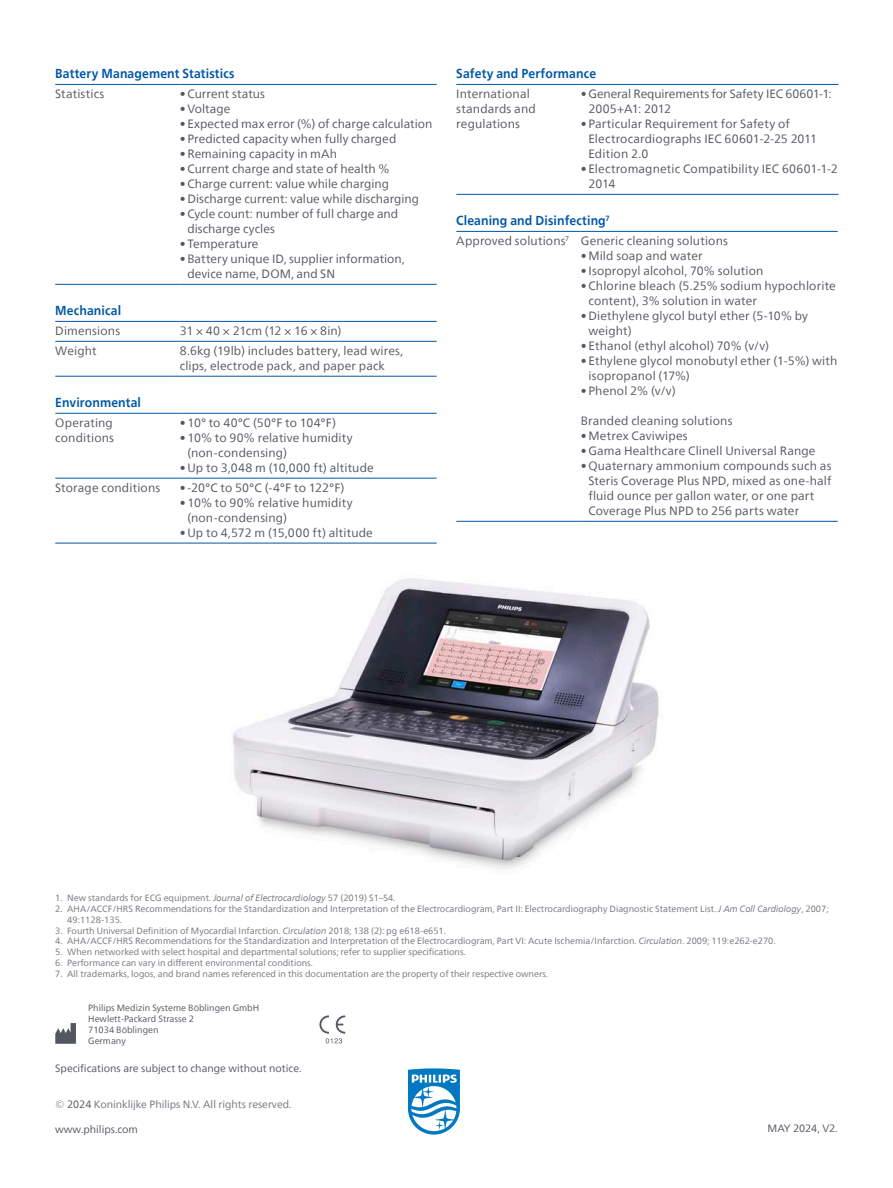
<style>
.page{position:relative;width:893px;height:1188px;background:#fff}
.page>*{position:absolute;margin:0;border:0;box-sizing:border-box;transform-origin:0 0}
._02_Body_Heading{font:700 12.9px "Neue Frutiger World";letter-spacing:.01em;color:#0157a7;scale:.93 1}
._01_Body_Copy{font:12px/15px "Neue Frutiger World";letter-spacing:.01em;color:#52575f}
._01_Body_Copy-2{font:12px "Neue Frutiger World";letter-spacing:-.025em;color:#52575f}
.t1{font:10.5px "Neue Frutiger World";color:#52575f}
.t2{font:10.5px "Neue Frutiger World";color:#72757c}
.t3{font:9px/10.8px "Neue Frutiger World";color:#72757c}
.t4{font:9px "Neue Frutiger World";color:#52575f}
.s1{font-style:italic}
.s2{color:#52575f}
</style>
<div class="page">
<img style="left:233px;top:578px;width:426px;height:291px">
<hr style="left:55px;top:84px;width:125px;height:1px;background:#0157a7">
<hr style="left:55px;top:284px;width:125px;height:1px;background:#0157a7">
<hr style="left:180px;top:84px;width:257px;height:1px;background:#0157a7">
<hr style="left:180px;top:284px;width:257px;height:1px;background:#0157a7">
<hr style="left:55px;top:321px;width:125px;height:1px;background:#0157a7">
<hr style="left:180px;top:321px;width:257px;height:1px;background:#0157a7">
<hr style="left:55px;top:341px;width:125px;height:1px;background:#0157a7">
<hr style="left:55px;top:376px;width:125px;height:1px;background:#0157a7">
<hr style="left:180px;top:341px;width:257px;height:1px;background:#0157a7">
<hr style="left:180px;top:376px;width:257px;height:1px;background:#0157a7">
<hr style="left:55px;top:413px;width:125px;height:1px;background:#0157a7">
<hr style="left:180px;top:413px;width:257px;height:1px;background:#0157a7">
<hr style="left:55px;top:478px;width:125px;height:1px;background:#0157a7">
<hr style="left:55px;top:543px;width:125px;height:1px;background:#0157a7">
<hr style="left:180px;top:478px;width:257px;height:1px;background:#0157a7">
<hr style="left:180px;top:543px;width:257px;height:1px;background:#0157a7">
<svg style="left:319px;top:1015px;width:27px;height:28px"></svg>
<svg style="left:55px;top:1023px;width:21px;height:21px"></svg>
<hr style="left:456px;top:84px;width:125px;height:1px;background:#0157a7">
<hr style="left:456px;top:194px;width:125px;height:1px;background:#0157a7">
<hr style="left:581px;top:84px;width:257px;height:1px;background:#0157a7">
<hr style="left:581px;top:194px;width:257px;height:1px;background:#0157a7">
<hr style="left:456px;top:231px;width:125px;height:1px;background:#0157a7">
<hr style="left:581px;top:231px;width:257px;height:1px;background:#0157a7">
<hr style="left:456px;top:521px;width:125px;height:1px;background:#0157a7">
<hr style="left:581px;top:521px;width:257px;height:1px;background:#0157a7">
<svg style="left:408px;top:1068px;width:52px;height:67px"></svg>
<p class="_02_Body_Heading" style="left:55px;top:62px;width:194px">Battery Management Statistics</p>
<p class="_01_Body_Copy" style="left:55px;top:86px;width:51px">Statistics</p>
<p class="_01_Body_Copy" style="left:180px;top:86px;width:87px">•Current status</p>
<p class="_01_Body_Copy" style="left:180px;top:101px;width:52px">•Voltage</p>
<p class="_01_Body_Copy" style="left:180px;top:116px;width:254px">• Expected max error (%) of charge calculation</p>
<p class="_01_Body_Copy" style="left:180px;top:131px;width:218px">• Predicted capacity when fully charged</p>
<p class="_01_Body_Copy" style="left:180px;top:146px;width:159px">•Remaining capacity in mAh</p>
<p class="_01_Body_Copy" style="left:180px;top:161px;width:211px">•Current charge and state of health %</p>
<p class="_01_Body_Copy" style="left:180px;top:176px;width:211px">•Charge current: value while charging</p>
<p class="_01_Body_Copy" style="left:180px;top:191px;width:241px">• Discharge current: value while discharging</p>
<p class="_01_Body_Copy" style="left:187px;top:206px;width:212px;text-indent:-8px">•Cycle count: number of full charge and discharge cycles</p>
<p class="_01_Body_Copy" style="left:180px;top:236px;width:80px">• Temperature</p>
<p class="_01_Body_Copy" style="left:187px;top:251px;width:219px;text-indent:-8px">•Battery unique ID, supplier information, device name, DOM, and SN</p>
<p class="_02_Body_Heading" style="left:55px;top:299px;width:72px">Mechanical</p>
<p class="_01_Body_Copy" style="left:55px;top:323px;width:66px">Dimensions</p>
<p class="_01_Body_Copy-2" style="left:180px;top:321px;width:163px">31 × 40 × 21cm (12 × 16 × 8in)</p>
<p class="_01_Body_Copy" style="left:55px;top:343px;width:43px">Weight</p>
<p class="_01_Body_Copy" style="left:180px;top:343px;width:225px">8.6kg (19lb) includes battery, lead wires,</p>
<p class="_01_Body_Copy" style="left:180px;top:358px;width:207px">clips, electrode pack, and paper pack</p>
<p class="_02_Body_Heading" style="left:55px;top:391px;width:94px">Environmental</p>
<p class="_01_Body_Copy" style="left:55px;top:415px;width:60px">Operating conditions</p>
<p class="_01_Body_Copy" style="left:180px;top:415px;width:158px">• 10° to 40°C (50°F to 104°F)</p>
<p class="_01_Body_Copy" style="left:187px;top:430px;width:167px;text-indent:-8px">• 10% to 90% relative humidity (non‑condensing)</p>
<p class="_01_Body_Copy" style="left:180px;top:460px;width:196px">• Up to 3,048 m (10,000 ft) altitude</p>
<p class="_01_Body_Copy" style="left:55px;top:480px;width:106px">Storage conditions</p>
<p class="_01_Body_Copy" style="left:180px;top:480px;width:166px">• -20°C to 50°C (-4°F to 122°F)</p>
<p class="_01_Body_Copy" style="left:187px;top:495px;width:167px;text-indent:-8px">• 10% to 90% relative humidity (non‑condensing)</p>
<p class="_01_Body_Copy" style="left:180px;top:525px;width:195px">• Up to 4,572 m (15,000 ft) altitude</p>
<p class="_02_Body_Heading" style="left:456px;top:62px;width:152px">Safety and Performance</p>
<p class="_01_Body_Copy" style="left:456px;top:86px;width:81px">International standards and regulations</p>
<p class="_01_Body_Copy" style="left:588px;top:86px;width:245px;text-indent:-8px">• General Requirements for Safety IEC 60601-1:<br>2005+A1: 2012</p>
<p class="_01_Body_Copy" style="left:588px;top:116px;width:230px;text-indent:-8px">• Particular Requirement for Safety of<br>Electrocardiographs IEC 60601-2-25 2011<br>Edition 2.0</p>
<p class="_01_Body_Copy" style="left:588px;top:161px;width:251px;text-indent:-8px">• Electromagnetic Compatibility IEC 60601-1-2<br>2014</p>
<p class="_02_Body_Heading" style="left:456px;top:209px;width:166px">Cleaning and Disinfecting<sup>7</sup></p>
<p class="_01_Body_Copy" style="left:456px;top:233px;width:114px">Approved solutions<sup>7</sup></p>
<p class="_01_Body_Copy" style="left:581px;top:233px;width:149px">Generic cleaning solutions</p>
<p class="_01_Body_Copy" style="left:581px;top:248px;width:123px">•Mild soap and water</p>
<p class="_01_Body_Copy" style="left:581px;top:263px;width:184px">• Isopropyl alcohol, 70% solution</p>
<p class="_01_Body_Copy" style="left:588px;top:278px;width:249px;text-indent:-8px">•Chlorine bleach (5.25% sodium hypochlorite content), 3% solution in water</p>
<p class="_01_Body_Copy" style="left:588px;top:308px;width:221px;text-indent:-8px">• Diethylene glycol butyl ether (5-10% by weight)</p>
<p class="_01_Body_Copy" style="left:581px;top:338px;width:190px">• Ethanol (ethyl alcohol) 70% (v/v)</p>
<p class="_01_Body_Copy" style="left:588px;top:353px;width:250px;text-indent:-8px">• Ethylene glycol monobutyl ether (1-5%) with isopropanol (17%)</p>
<p class="_01_Body_Copy" style="left:581px;top:383px;width:96px">• Phenol 2% (v/v)</p>
<p class="_01_Body_Copy" style="left:581px;top:413px;width:153px">Branded cleaning solutions</p>
<p class="_01_Body_Copy" style="left:581px;top:428px;width:108px">•Metrex Caviwipes</p>
<p class="_01_Body_Copy" style="left:581px;top:443px;width:236px">• Gama Healthcare Clinell Universal Range</p>
<p class="_01_Body_Copy" style="left:588px;top:458px;width:245px;text-indent:-8px">•Quaternary ammonium compounds such as Steris Coverage Plus NPD, mixed as one-half fluid ounce per gallon water, or one part Coverage Plus NPD to 256 parts water</p>
<p class="t3" style="left:55px;top:893px;width:342px">1. New standards for ECG equipment. <span class="s1">Journal of Electrocardiology</span> 57 (2019) S1–S4.</p>
<p class="t3" style="left:67px;top:904px;width:763px;text-indent:-12px">2. AHA/ACCF/HRS Recommendations for the Standardization and Interpretation of the Electrocardiogram, Part II: Electrocardiography Diagnostic Statement List. <span class="s1">J Am Coll Cardiology</span>, 2007;<br>49:1128-135.</p>
<p class="t3" style="left:55px;top:925px;width:392px">3. Fourth Universal Definition of Myocardial Infarction. <span class="s1">Circulation</span> 2018; 138 (2): pg e618-e651.</p>
<p class="t3" style="left:55px;top:936px;width:722px">4. AHA/ACCF/HRS Recommendations for the Standardization and Interpretation of the Electrocardiogram, Part VI: Acute Ischemia/Infarction. <span class="s1">Circulation</span>. 2009; 119:e262-e270.</p>
<p class="t3" style="left:55px;top:947px;width:412px">5. When networked with select hospital and departmental solutions; refer to supplier specifications.</p>
<p class="t3" style="left:55px;top:958px;width:259px">6. Performance can vary in different environmental conditions.</p>
<p class="t3" style="left:55px;top:968px;width:494px">7. All trademarks, logos, and brand names referenced in this documentation are the property of their respective owners.</p>
<p class="t4" style="left:88px;top:1001px;width:172px">Philips Medizin Systeme Böblingen GmbH</p>
<p class="t4" style="left:88px;top:1012px;width:107px">Hewlett-Packard Strasse 2</p>
<p class="t4" style="left:88px;top:1023px;width:72px">71034 Böblingen</p>
<p class="t4" style="left:88px;top:1034px;width:39px">Germany</p>
<p class="t1" style="left:55px;top:1060px;width:248px">Specifications are subject to change without notice.</p>
<p class="t2" style="left:55px;top:1096px;width:238px">© <span class="s2">2024</span> Koninklijke Philips N.V. All rights reserved.</p>
<p class="t1" style="left:55px;top:1121px;width:84px">www.philips.com</p>
<p class="t1" style="left:767px;top:1121px;width:72px">MAY 2024, V2.</p>
</div>
